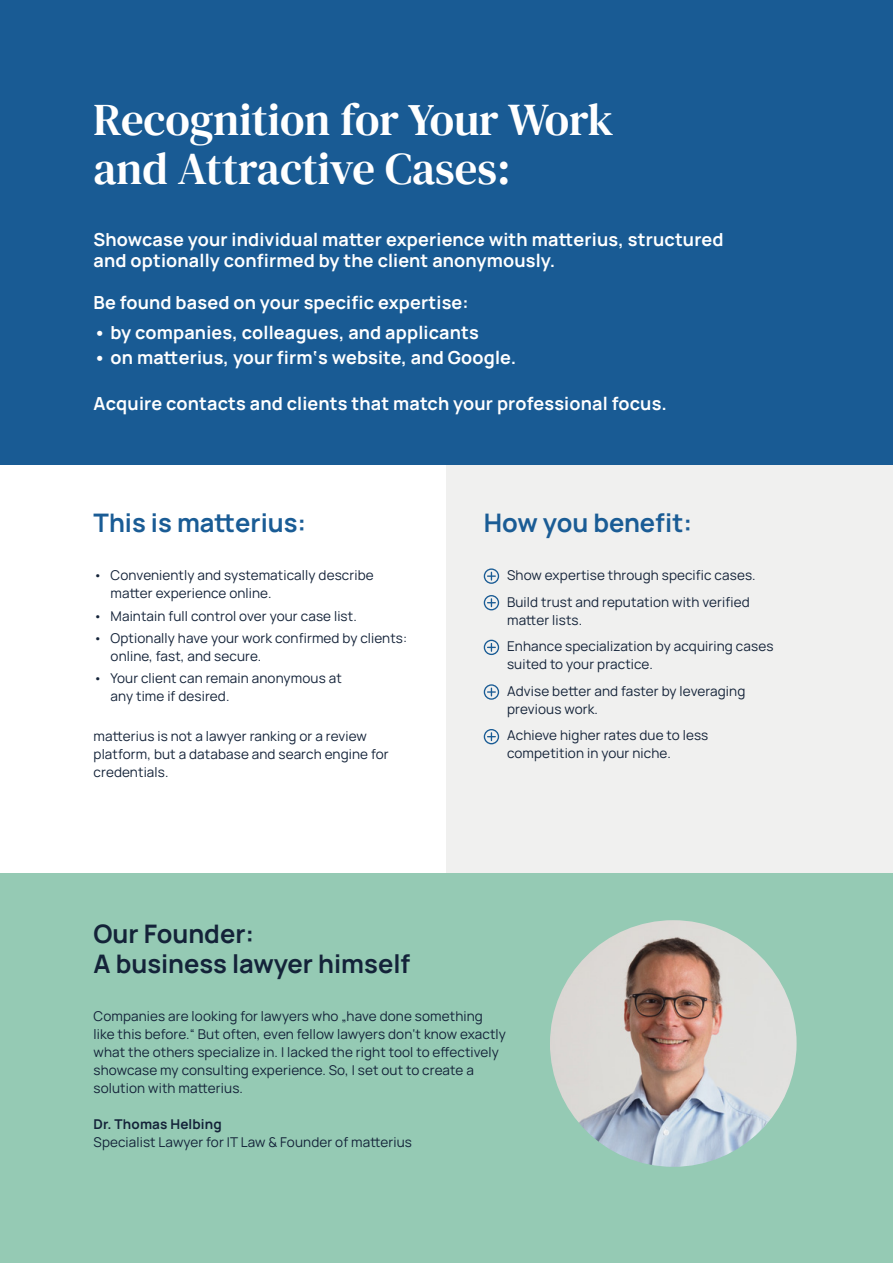
<style>
.page{position:relative;width:893px;height:1263px;background:#fff}
.page>*{position:absolute;margin:0;border:0;box-sizing:border-box;transform-origin:0 0}
.t1{font:45px/49.5px "DM Serif Text";color:#fff}
.t2{font:700 25.5px/30px "Manrope";color:#142339}
.t3{font:700 25.5px "Manrope";color:#1a5c95}
.t4{font:700 18px/21px "Manrope";letter-spacing:.01em;color:#fff}
.t5{font:13.5px/18px "Manrope";letter-spacing:.01em;color:#142339}
.t6{font:700 13.5px "Manrope";letter-spacing:.01em;color:#142339}
</style>
<div class="page">
<div style="left:446px;top:465px;width:447px;height:409px;background:#f0f0ef"></div>
<div style="left:0;top:873px;width:893px;height:390px;background:#95cab4"></div>
<div style="left:0;top:0;width:893px;height:465px;background:#195b94"></div>
<img style="left:550px;top:920px;width:247px;height:247px;border-radius:123px">
<svg style="left:488px;top:572px;width:7px;height:8px"></svg>
<div style="left:484px;top:568px;width:15px;height:16px;border:1px solid #1a5c95;border-radius:50%"></div>
<svg style="left:488px;top:599px;width:7px;height:7px"></svg>
<div style="left:484px;top:595px;width:15px;height:15px;border:1px solid #1a5c95;border-radius:50%"></div>
<svg style="left:488px;top:643px;width:7px;height:8px"></svg>
<div style="left:484px;top:640px;width:15px;height:15px;border:1px solid #1a5c95;border-radius:50%"></div>
<svg style="left:488px;top:688px;width:7px;height:8px"></svg>
<div style="left:484px;top:684px;width:15px;height:16px;border:1px solid #1a5c95;border-radius:50%"></div>
<svg style="left:488px;top:733px;width:7px;height:7px"></svg>
<div style="left:484px;top:729px;width:15px;height:15px;border:1px solid #1a5c95;border-radius:50%"></div>
<h1 class="t1" style="left:94px;top:95px;width:522px">Recognition for Your Work and Attractive Cases:</h1>
<h3 class="t4" style="left:94px;top:228px;width:632px">Showcase your individual matter experience with matterius, structured and optionally confirmed by the client anonymously.</h3>
<h3 class="t4" style="left:94px;top:291px;width:377px">Be found based on your specific expertise:</h3>
<h3 class="t4" style="left:94px;top:321px;width:387px">• by companies, colleagues, and applicants</h3>
<h3 class="t4" style="left:94px;top:346px;width:424px">• on matterius, your firm‘s website, and Google.</h3>
<h3 class="t4" style="left:94px;top:392px;width:575px">Acquire contacts and clients that match your professional focus.</h3>
<h2 class="t3" style="left:94px;top:505px;width:214px">This is matterius:</h2>
<p class="t5" style="left:111px;top:566px;width:265px;text-indent:-17px">• Conveniently and systematically describe matter experience online.</p>
<p class="t5" style="left:94px;top:606px;width:265px">• Maintain full control over your case list.</p>
<p class="t5" style="left:111px;top:628px;width:298px;text-indent:-17px">• Optionally have your work confirmed by clients: online, fast, and secure.</p>
<p class="t5" style="left:111px;top:669px;width:233px;text-indent:-17px">• Your client can remain anonymous at any time if desired.</p>
<p class="t5" style="left:94px;top:727px;width:297px">matterius is not a lawyer ranking or a review platform, but a database and search engine for credentials.</p>
<h2 class="t3" style="left:484px;top:505px;width:210px">How you benefit:</h2>
<p class="t5" style="left:507px;top:562px;width:250px;line-height:26.5px">Show expertise through specific cases.<br>Build trust and reputation with verified</p>
<p class="t5" style="left:507px;top:606px;width:268px;line-height:26.5px">matter lists.<br>Enhance specialization by acquiring cases</p>
<p class="t5" style="left:507px;top:651px;width:240px;line-height:26.5px">suited to your practice.<br>Advise better and faster by leveraging</p>
<p class="t5" style="left:507px;top:695px;width:203px;line-height:26.5px">previous work.<br>Achieve higher rates due to less</p>
<p class="t5" style="left:507px;top:744px;width:165px">competition in your niche.</p>
<h2 class="t2" style="left:94px;top:918px;width:318px">Our Founder:<br>A business lawyer himself</h2>
<p class="t5" style="left:94px;top:1006px;width:414px">Companies are looking for lawyers who „have done something like this before.“ But often, even fellow lawyers don‘t know exactly what the others specialize in. I lacked the right tool to effectively showcase my consulting experience. So, I set out to create a solution with matterius.</p>
<p class="t6" style="left:94px;top:1115px;width:130px">Dr. Thomas Helbing</p>
<p class="t5" style="left:94px;top:1132px;width:320px">Specialist Lawyer for IT Law &amp; Founder of matterius</p>
</div>
